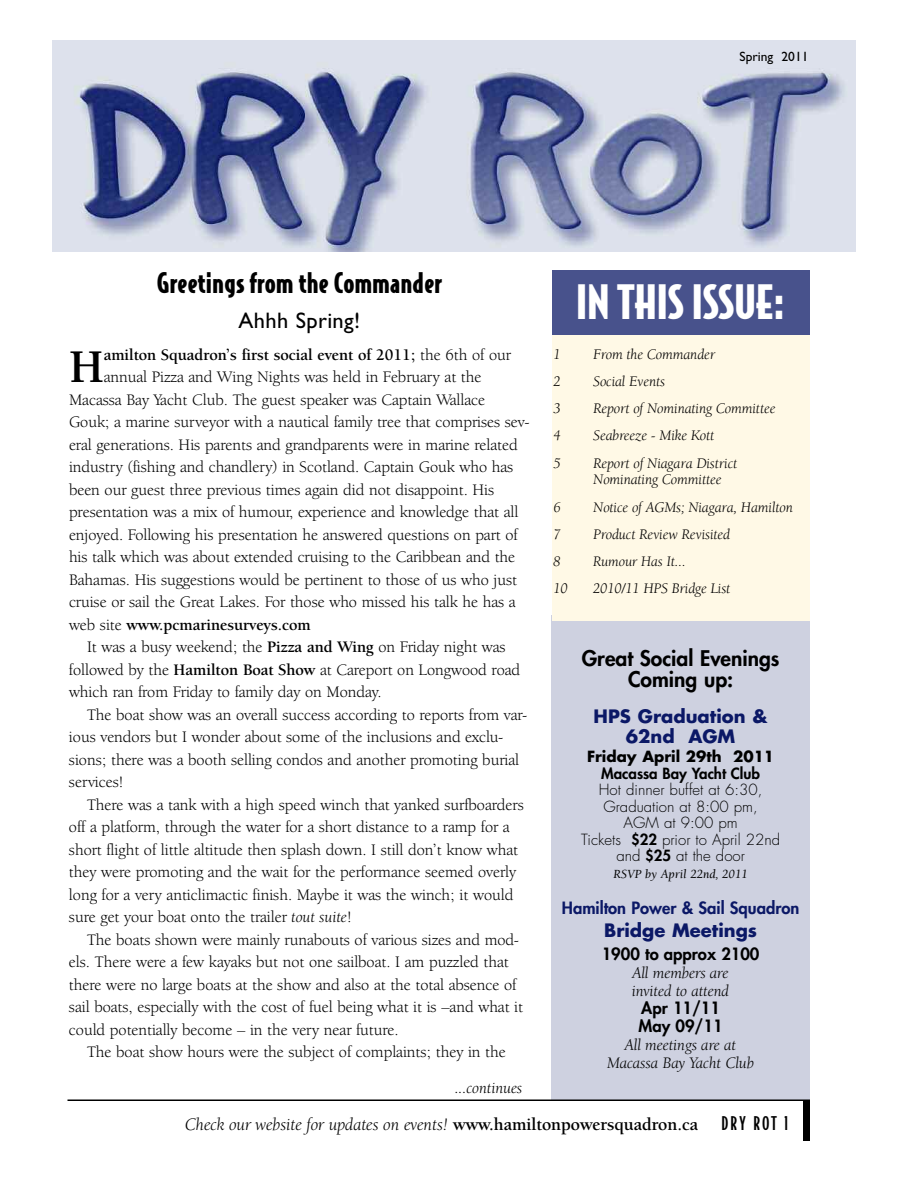
<style>
.page{position:relative;width:918px;height:1188px;background:#fff}
.page>*{position:absolute;margin:0;border:0;box-sizing:border-box;transform-origin:0 0}
.t1{font:700 48.15px "Berkeley Oldstyle IT Cby BT";color:#000}
.t2{font:900 45px "Bodega Sans";color:#fff}
.t3{font:900 27px "Bodega Sans";letter-spacing:.015em;color:#000}
.t4{font:22.5px "Gill Sans";letter-spacing:.015em;color:#000}
.t5{font:800 21px/21px "Futura";color:#000;text-align:center}
.t6{font:italic 18px "Berkeley Oldstyle IT Cby BT";color:#000}
.t7{font:700 18px/19.5px "Futura";color:#0b1866;text-align:center}
.t8{font:500 18px "Bodega Sans";letter-spacing:.12em;color:#000}
.t9{font:16.5px "Berkeley Oldstyle IT Cby BT";color:#000}
.t10{font:700 16.5px "Berkeley Oldstyle IT Cby BT";color:#000}
.t11{font:italic 16.5px/18px "Berkeley Oldstyle IT Cby BT";color:#000}
.t12{font:800 16.5px/18px "Futura";color:#000}
.t13{font:800 16.5px "Futura";color:#0b1866}
.t14{font:italic 15px/16.5px "Berkeley";letter-spacing:-.01em;color:#000}
.t15{font:300 15px/16.5px "Futura";color:#000;text-align:center}
.t16{font:700 15px "Futura";color:#000}
.t17{font:800 15px "Futura";color:#000}
.t18{font:italic 15px "Berkeley Oldstyle IT Cby BT";color:#000}
.t19{font:13.5px "Gill Sans";color:#000}
.t20{font:italic 12.75px "Berkeley";color:#000}
.s1{font-weight:400}
.s2{font-weight:700}
.s3{font-style:italic}
.s4{font-weight:800}
.s5{font-weight:700;font-style:normal}
</style>
<div class="page">
<div style="left:551px;top:615px;width:259px;height:484px;background:#ced1e0"></div>
<img style="left:52px;top:40px;width:804px;height:212px">
<hr style="left:68px;top:1100px;width:742px;height:1px;background:#000">
<div style="left:803px;top:1100px;width:7px;height:41px;background:#000"></div>
<div style="left:552px;top:270px;width:258px;height:351px;background:#fff9e6"></div>
<div style="left:552px;top:270px;width:258px;height:64px;background:#48528c"></div>
<p class="t19" style="left:740px;top:51px;width:71px">Spring 2011</p>
<h3 class="t3" style="left:157px;top:268px;width:287px">Greetings from the Commander</h3>
<h3 class="t4" style="left:239px;top:312px;width:123px">Ahhh Spring!</h3>
<h1 class="t1" style="left:69px;top:348px;width:36px">H</h1>
<p class="t10" style="left:104px;top:348px;width:409px">amilton Squadron’s first social event of 2011; <span class="s1">the 6th of our</span></p>
<p class="t9" style="left:104px;top:370px;width:379px">annual Pizza and Wing Nights was held in February at the</p>
<p class="t9" style="left:69px;top:393px;width:417px">Macassa Bay Yacht Club. The guest speaker was Captain Wallace</p>
<p class="t9" style="left:69px;top:415px;width:462px">Gouk; a marine surveyor with a nautical family tree that comprises sev-</p>
<p class="t9" style="left:69px;top:438px;width:450px">eral generations. His parents and grandparents were in marine related</p>
<p class="t9" style="left:69px;top:460px;width:446px">industry (fishing and chandlery) in Scotland. Captain Gouk who has</p>
<p class="t9" style="left:69px;top:483px;width:427px">been our guest three previous times again did not disappoint. His</p>
<p class="t9" style="left:69px;top:505px;width:451px">presentation was a mix of humour, experience and knowledge that all</p>
<p class="t9" style="left:69px;top:528px;width:450px">enjoyed. Following his presentation he answered questions on part of</p>
<p class="t9" style="left:69px;top:550px;width:448px">his talk which was about extended cruising to the Caribbean and the</p>
<p class="t9" style="left:69px;top:573px;width:449px">Bahamas. His suggestions would be pertinent to those of us who just</p>
<p class="t9" style="left:69px;top:595px;width:448px">cruise or sail the Great Lakes. For those who missed his talk he has a</p>
<p class="t10" style="left:69px;top:618px;width:243px"><span class="s1">web site</span> www.pcmarinesurveys.com</p>
<p class="t9" style="left:87px;top:640px;width:420px">It was a busy weekend; the <span class="s2">Pizza and Wing</span> on Friday night was</p>
<p class="t9" style="left:69px;top:663px;width:453px">followed by the <span class="s2">Hamilton Boat Show</span> at Careport on Longwood road</p>
<p class="t9" style="left:69px;top:685px;width:314px">which ran from Friday to family day on Monday.</p>
<p class="t9" style="left:87px;top:708px;width:442px">The boat show was an overall success according to reports from var-</p>
<p class="t9" style="left:69px;top:730px;width:436px">ious vendors but I wonder about some of the inclusions and exclu-</p>
<p class="t9" style="left:69px;top:753px;width:452px">sions; there was a booth selling condos and another promoting burial</p>
<p class="t9" style="left:69px;top:775px;width:56px">services!</p>
<p class="t9" style="left:87px;top:798px;width:438px">There was a tank with a high speed winch that yanked surfboarders</p>
<p class="t9" style="left:69px;top:820px;width:442px">off a platform, through the water for a short distance to a ramp for a</p>
<p class="t9" style="left:69px;top:843px;width:450px">short flight of little altitude then splash down. I still don’t know what</p>
<p class="t9" style="left:69px;top:865px;width:449px">they were promoting and the wait for the performance seemed overly</p>
<p class="t9" style="left:69px;top:888px;width:446px">long for a very anticlimactic finish. Maybe it was the winch; it would</p>
<p class="t9" style="left:69px;top:910px;width:284px">sure get your boat onto the trailer <span class="s3">tout suite</span>!</p>
<p class="t9" style="left:87px;top:933px;width:433px">The boats shown were mainly runabouts of various sizes and mod-</p>
<p class="t9" style="left:69px;top:955px;width:441px">els. There were a few kayaks but not one sailboat. I am puzzled that</p>
<p class="t9" style="left:69px;top:978px;width:449px">there were no large boats at the show and also at the total absence of</p>
<p class="t9" style="left:69px;top:1000px;width:456px">sail boats, especially with the cost of fuel being what it is –and what it</p>
<p class="t9" style="left:69px;top:1023px;width:331px">could potentially become – in the very near future.</p>
<p class="t9" style="left:87px;top:1045px;width:420px">The boat show hours were the subject of complaints; they in the</p>
<p class="t11" style="left:455px;top:1080px;width:69px">...continues</p>
<h2 class="t2" style="left:576px;top:277px;width:210px">IN THIS ISSUE:</h2>
<p class="t14" style="left:554px;top:347px;width:9px">1</p>
<p class="t14" style="left:593px;top:347px;width:124px">From the Commander</p>
<p class="t14" style="left:554px;top:374px;width:9px">2</p>
<p class="t14" style="left:593px;top:374px;width:73px">Social Events</p>
<p class="t14" style="left:554px;top:402px;width:9px">3</p>
<p class="t14" style="left:593px;top:402px;width:184px">Report of Nominating Committee</p>
<p class="t14" style="left:554px;top:429px;width:9px">4</p>
<p class="t14" style="left:593px;top:429px;width:123px">Seabreeze - Mike Kott</p>
<p class="t14" style="left:554px;top:456px;width:9px">5</p>
<p class="t14" style="left:593px;top:456px;width:146px">Report of Niagara District<br>Nominating Committee</p>
<p class="t14" style="left:554px;top:500px;width:9px">6</p>
<p class="t14" style="left:593px;top:500px;width:201px">Notice of AGMs; Niagara, Hamilton</p>
<p class="t14" style="left:554px;top:527px;width:9px">7</p>
<p class="t14" style="left:593px;top:527px;width:138px">Product Review Revisited</p>
<p class="t18" style="left:554px;top:556px;width:9px">8</p>
<p class="t18" style="left:593px;top:556px;width:94px">Rumour Has It...</p>
<p class="t14" style="left:554px;top:582px;width:16px">10</p>
<p class="t14" style="left:593px;top:582px;width:139px">2010/11 HPS Bridge List</p>
<p class="t5" style="left:582px;top:650px;width:199px">Great Social Evenings<br>Coming up:</p>
<p class="t7" style="left:594px;top:708px;width:176px">HPS Graduation &amp;<br>62nd AGM</p>
<p class="t16" style="left:587px;top:750px;width:189px">Friday April 29th 2011</p>
<p class="t17" style="left:601px;top:766px;width:160px">Macassa Bay Yacht Club</p>
<p class="t15" style="left:581px;top:783px;width:201px">Hot dinner buffet at 6:30,<br>Graduation at 8:00 pm,<br>AGM at 9:00 pm<br>Tickets <span class="s4">$22</span> prior to April 22nd and <span class="s4">$25</span> at the door</p>
<p class="t20" style="left:613px;top:869px;width:136px">RSVP by April 22nd, 2011</p>
<p class="t13" style="left:562px;top:900px;width:239px">Hamilton Power &amp; Sail Squadron</p>
<p class="t7" style="left:604px;top:922px;width:154px">Bridge Meetings</p>
<p class="t12" style="left:602px;top:946px;width:159px">1900 to approx 2100</p>
<p class="t11" style="left:632px;top:965px;width:99px">All members are invited to attend</p>
<p class="t12" style="left:639px;top:1000px;width:85px">Apr 11/11<br>May 09/11</p>
<p class="t11" style="left:607px;top:1037px;width:149px;text-align:center">All meetings are at<br>Macassa Bay Yacht Club</p>
<p class="t6" style="left:185px;top:1117px;width:514px">Check our website for updates on events! <span class="s5">www.hamiltonpowersquadron.ca</span></p>
<p class="t8" style="left:721px;top:1113px;width:68px">DRY ROT 1</p>
</div>
